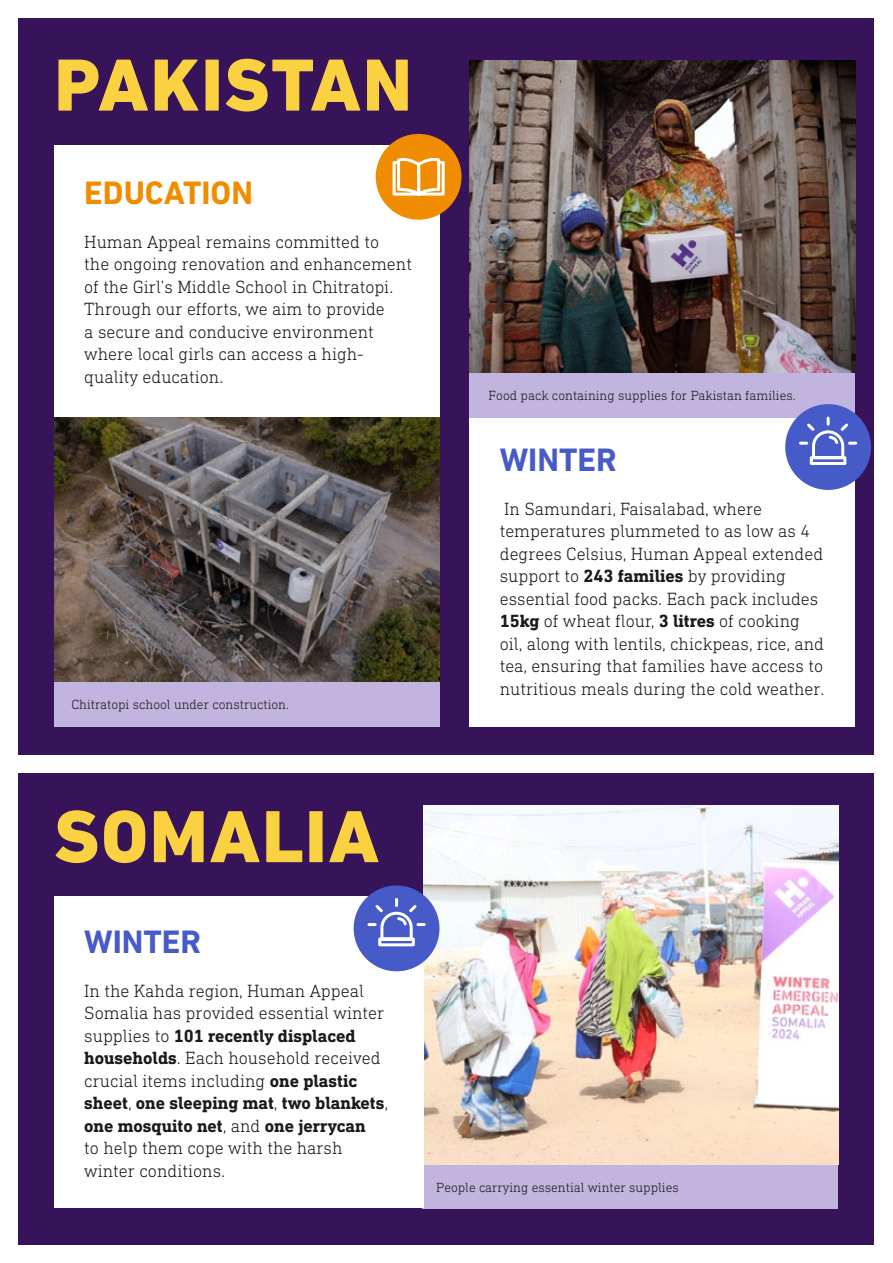
<style>
.page{position:relative;width:893px;height:1263px;background:#fff}
.page>*{position:absolute;margin:0;border:0;box-sizing:border-box;transform-origin:0 0}
.t1{font:800 75px "DIN Next LT Pro";letter-spacing:.025em;color:#fad241}
.Heading{font:700 33px "DIN Next LT Pro";color:#465ac8}
.Heading-2{font:700 33px "DIN Next LT Pro";color:#f08c00}
.BodyCopy{font:300 18px/22.5px "DIN Next Slab Pro";color:#1a1a1a}
.Sub_Heading{font:300 13.5px "DIN Next Slab Pro";color:#1a1a1a}
.s1{font-weight:700}
</style>
<div class="page">
<div style="left:19px;top:18px;width:855px;height:737px;background:#37145a"></div>
<div style="left:54px;top:145px;width:386px;height:272px;background:#fff"></div>
<img style="left:54px;top:417px;width:385px;height:265px">
<div style="left:54px;top:682px;width:386px;height:44px;background:#c1b4df"></div>
<div style="left:376px;top:134px;width:86px;height:86px;background:#f08c00;border-radius:50%"></div>
<svg style="left:392px;top:158px;width:53px;height:38px"></svg>
<img style="left:469px;top:60px;width:386px;height:313px">
<div style="left:469px;top:415px;width:386px;height:311px;background:#fff"></div>
<div style="left:19px;top:773px;width:855px;height:472px;background:#37145a"></div>
<img style="left:424px;top:806px;width:414px;height:359px">
<div style="left:422px;top:1165px;width:416px;height:43px;background:#c1b4df"></div>
<div style="left:469px;top:373px;width:386px;height:44px;background:#c1b4df"></div>
<div style="left:785px;top:404px;width:86px;height:86px;background:#465ac8;border-radius:50%"></div>
<svg style="left:797px;top:415px;width:62px;height:50px"></svg>
<div style="left:54px;top:897px;width:370px;height:311px;background:#fff"></div>
<div style="left:354px;top:885px;width:85px;height:86px;background:#465ac8;border-radius:50%"></div>
<svg style="left:366px;top:896px;width:61px;height:51px"></svg>
<p class="t1" style="left:54px;top:41px;width:359px">PAKISTAN</p>
<p class="Heading-2" style="left:84px;top:174px;width:170px">EDUCATION</p>
<p class="BodyCopy" style="left:84px;top:230px;width:329px">Human Appeal remains committed to<br>the ongoing renovation and enhancement of the Girl’s Middle School in Chitratopi.<br>Through our efforts, we aim to provide<br>a secure and conducive environment where local girls can access a high&shy;quality education.</p>
<p class="Sub_Heading" style="left:71px;top:697px;width:219px">Chitratopi school under construction.</p>
<p class="Sub_Heading" style="left:488px;top:388px;width:309px">Food pack containing supplies for Pakistan families.</p>
<p class="Heading" style="left:500px;top:441px;width:118px">WINTER</p>
<p class="BodyCopy" style="left:500px;top:497px;width:326px">In Samundari, Faisalabad, where temperatures plummeted to as low as 4 degrees Celsius, Human Appeal extended support to <span class="s1">243 families</span> by providing essential food packs. Each pack includes <span class="s1">15kg</span> of wheat flour, <span class="s1">3 litres</span> of cooking oil, along with lentils, chickpeas, rice, and tea, ensuring that families have access to nutritious meals during the cold weather.</p>
<p class="t1" style="left:54px;top:792px;width:327px">SOMALIA</p>
<p class="Heading" style="left:84px;top:922px;width:118px">WINTER</p>
<p class="BodyCopy" style="left:84px;top:979px;width:306px">In the Kahda region, Human Appeal Somalia has provided essential winter supplies to <span class="s1">101 recently displaced households</span>. Each household received crucial items including <span class="s1">one plastic sheet</span>, <span class="s1">one sleeping mat</span>, <span class="s1">two blankets</span>, <span class="s1">one mosquito net</span>, and <span class="s1">one jerrycan<br></span>to help them cope with the harsh winter conditions.</p>
<p class="Sub_Heading" style="left:436px;top:1179px;width:244px">People carrying essential winter supplies</p>
</div>
